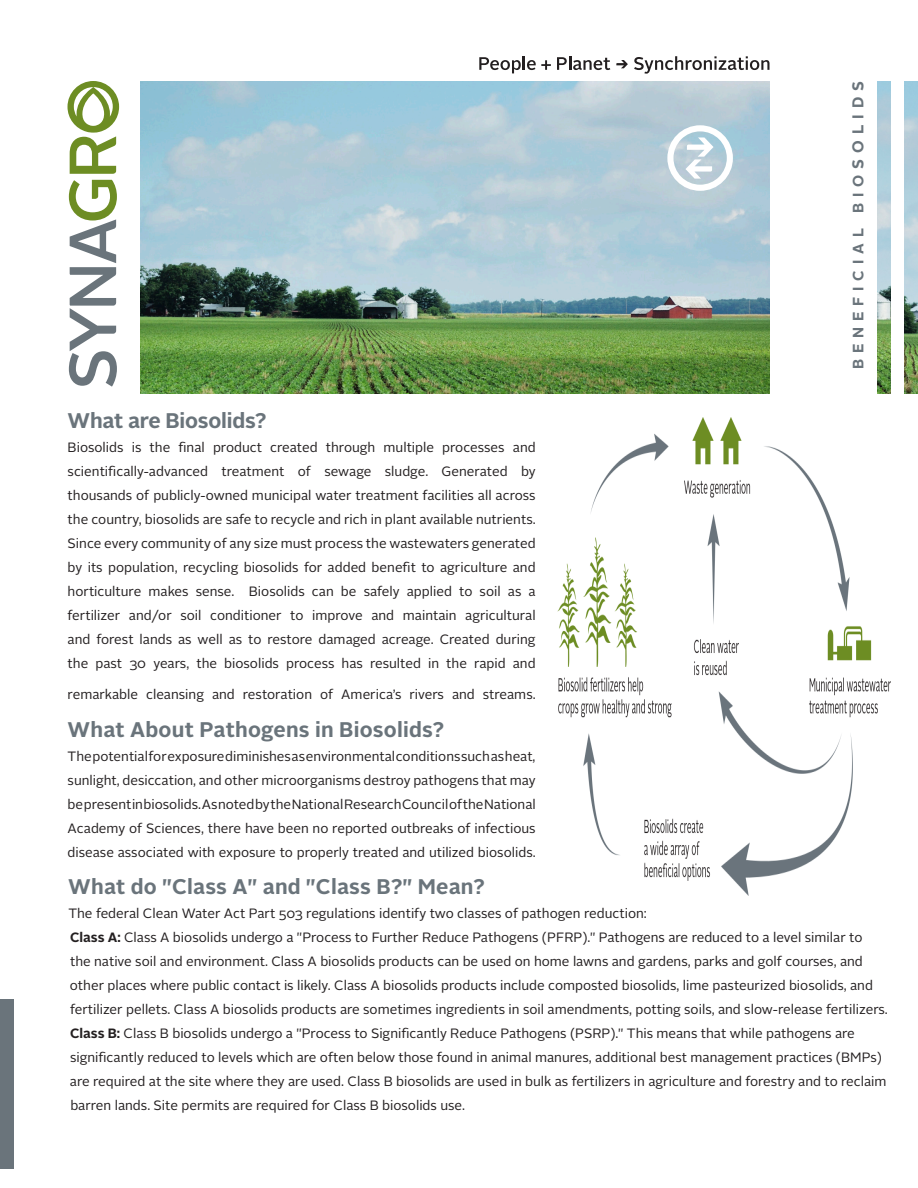
<style>
.page{position:relative;width:918px;height:1188px;background:#fff}
.page>*{position:absolute;margin:0;border:0;box-sizing:border-box;transform-origin:0 0}
.t1{font:700 21.15px "Alright Sans";letter-spacing:.01em;color:#6a747b}
.t2{font:700 21.15px "Alright Sans";letter-spacing:-.01em;color:#6a747b}
.t3{font:700 15px "Alright Sans";letter-spacing:.39em;color:#6a747b}
.t4{font:13.5px/24px "Alright Sans";color:#231f20;text-align:justify}
.s1{font-size:15.6px}
.s2{font-weight:700}
</style>
<div class="page">
<img style="left:140px;top:81px;width:630px;height:313px">
<img style="left:904px;top:81px;width:14px;height:313px">
<img style="left:878px;top:81px;width:13px;height:313px">
<svg style="left:479px;top:56px;width:72px;height:17px"></svg>
<svg style="left:557px;top:56px;width:53px;height:14px"></svg>
<svg style="left:634px;top:56px;width:136px;height:18px"></svg>
<svg style="left:616px;top:60px;width:12px;height:8px"></svg>
<svg style="left:667px;top:125px;width:66px;height:66px"></svg>
<div style="left:0;top:999px;width:14px;height:170px;background:#6a747b"></div>
<svg style="left:69px;top:180px;width:48px;height:207px"></svg>
<svg style="left:68px;top:81px;width:51px;height:93px"></svg>
<img style="left:557px;top:417px;width:334px;height:478px">
<p class="t2" style="left:68px;top:405px;width:201px">What are Biosolids?</p>
<p class="t4" style="left:68px;top:435px;width:470px">Biosolids is the final product created through multiple processes and scientifically-advanced treatment of sewage sludge. Generated by thousands of publicly-owned municipal water treatment facilities all across the country, biosolids are safe to recycle and rich in plant available nutrients.<br>Since every community of any size must process the wastewaters generated by its population, recycling biosolids for added benefit to agriculture and horticulture makes sense. Biosolids can be safely applied to soil as a fertilizer and/or soil conditioner to improve and maintain agricultural and forest lands as well as to restore damaged acreage. Created during the past 30 years, the biosolids process has resulted in the rapid and</p>
<p class="t4" style="left:68px;top:683px;width:470px">remarkable cleansing and restoration of America’s rivers and streams.</p>
<p class="t3" style="left:848px;top:369px;width:290px;rotate:-90deg">BENEFICIAL BIO<span class="s1">SOLIDS</span></p>
<p class="t1" style="left:68px;top:715px;width:378px">What About Pathogens in Biosolids?</p>
<p class="t4" style="left:68px;top:745px;width:470px">The potential for exposure diminishes as environmental conditions such as heat, sunlight, desiccation, and other microorganisms destroy pathogens that may be present in biosolids. As noted by the National Research Council of the National Academy of Sciences, there have been no reported outbreaks of infectious disease associated with exposure to properly treated and utilized biosolids.</p>
<p class="t1" style="left:68px;top:871px;width:418px">What do "Class A" and "Class B?" Mean?</p>
<p class="t4" style="left:68px;top:901px;width:580px">The federal Clean Water Act Part 503 regulations identify two classes of pathogen reduction:</p>
<p class="t4" style="left:70px;top:925px;width:819px;text-align:left"><span class="s2">Class A:</span> Class A biosolids undergo a "Process to Further Reduce Pathogens (PFRP)." Pathogens are reduced to a level similar to<br>the native soil and environment. Class A biosolids products can be used on home lawns and gardens, parks and golf courses, and other places where public contact is likely. Class A biosolids products include composted biosolids, lime pasteurized biosolids, and fertilizer pellets. Class A biosolids products are sometimes ingredients in soil amendments, potting soils, and slow-release fertilizers.</p>
<p class="t4" style="left:70px;top:1021px;width:818px;text-align:left"><span class="s2">Class B:</span> Class B biosolids undergo a "Process to Significantly Reduce Pathogens (PSRP)." This means that while pathogens are significantly reduced to levels which are often below those found in animal manures, additional best management practices (BMPs) are required at the site where they are used. Class B biosolids are used in bulk as fertilizers in agriculture and forestry and to reclaim barren lands. Site permits are required for Class B biosolids use.</p>
</div>
